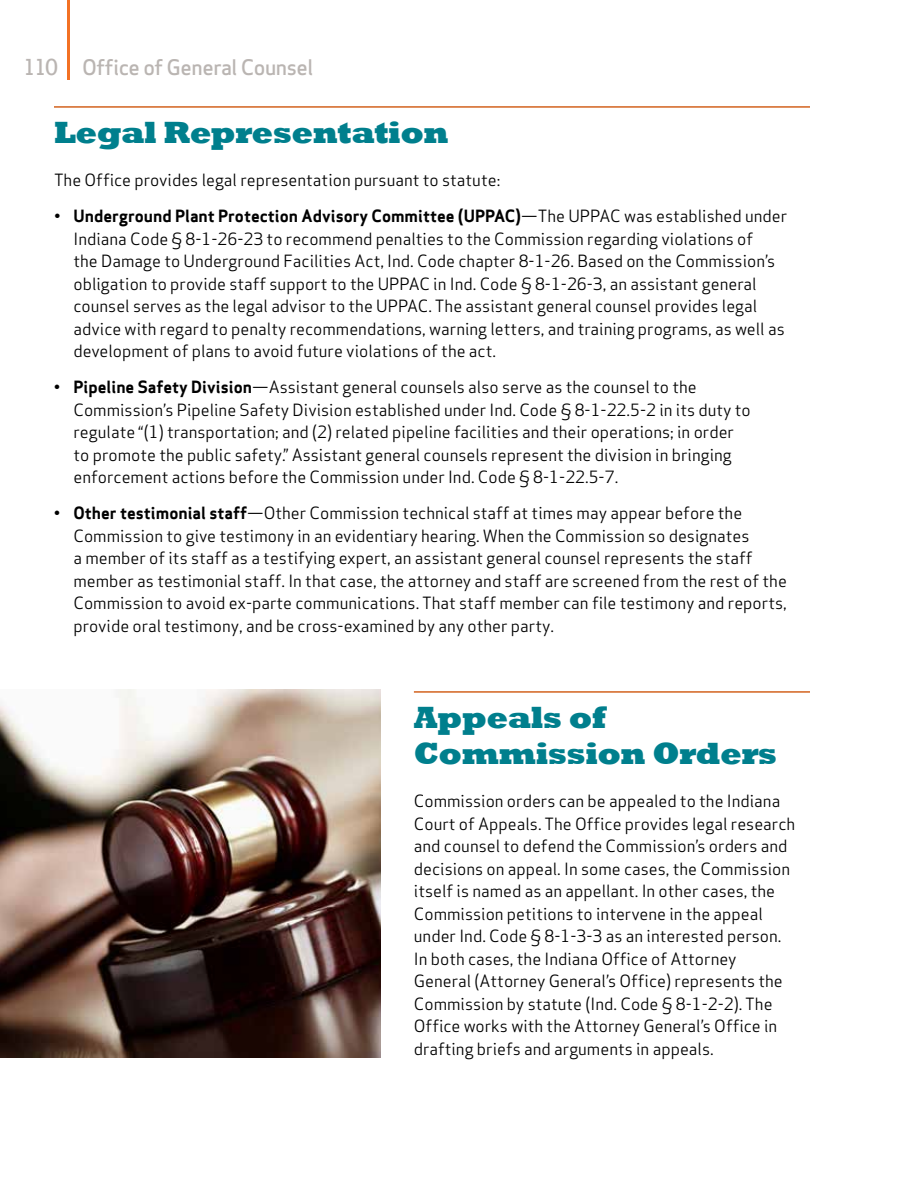
<style>
.page{position:relative;width:918px;height:1188px;background:#fff}
.page>*{position:absolute;margin:0;border:0;box-sizing:border-box;transform-origin:0 0}
.t1{font:800 31.5px/36px "Rockwell";letter-spacing:-.02em;color:#007f8d}
.t2{font:500 21px "Apex Sans";letter-spacing:-.02em;color:#bab5b2}
.t3{font:16.5px/22.5px "Apex Sans";color:#000}
.s1{font-family:"Rockwell";font-weight:400;font-size:24px}
.s2{font-weight:700}
</style>
<div class="page">
<hr style="left:68px;top:0;width:2px;height:79px;background:#f37124">
<hr style="left:54px;top:106px;width:756px;height:2px;background:#d2621e">
<hr style="left:414px;top:691px;width:396px;height:2px;background:#d2621e">
<img style="left:0;top:689px;width:380px;height:368px">
<p class="t2" style="left:23px;top:49px;width:292px"><span class="s1">110</span> Office of General Counsel</p>
<h1 class="t1" style="left:54px;top:115px;width:396px">Legal Representation</h1>
<p class="t3" style="left:54px;top:167px;width:448px">The Office provides legal representation pursuant to statute:</p>
<p class="t3" style="left:74px;top:203px;width:715px;text-indent:-20px">• <span class="s2">Underground Plant Protection Advisory Committee (UPPAC)</span>—The UPPAC was established under Indiana Code § 8-1-26-23 to recommend penalties to the Commission regarding violations of<br>the Damage to Underground Facilities Act, Ind. Code chapter 8-1-26. Based on the Commission’s obligation to provide staff support to the UPPAC in Ind. Code § 8-1-26-3, an assistant general counsel serves as the legal advisor to the UPPAC. The assistant general counsel provides legal advice with regard to penalty recommendations, warning letters, and training programs, as well as development of plans to avoid future violations of the act.</p>
<p class="t3" style="left:74px;top:374px;width:679px;text-indent:-20px">• <span class="s2">Pipeline Safety Division</span>—Assistant general counsels also serve as the counsel to the Commission’s Pipeline Safety Division established under Ind. Code § 8-1-22.5-2 in its duty to regulate “(1) transportation; and (2) related pipeline facilities and their operations; in order to promote the public safety.” Assistant general counsels represent the division in bringing enforcement actions before the Commission under Ind. Code § 8-1-22.5-7.</p>
<p class="t3" style="left:74px;top:500px;width:715px;text-indent:-20px">• <span class="s2">Other testimonial staff</span>—Other Commission technical staff at times may appear before the Commission to give testimony in an evidentiary hearing. When the Commission so designates<br>a member of its staff as a testifying expert, an assistant general counsel represents the staff member as testimonial staff. In that case, the attorney and staff are screened from the rest of the Commission to avoid ex-parte communications. That staff member can file testimony and reports, provide oral testimony, and be cross-examined by any other party.</p>
<h1 class="t1" style="left:414px;top:700px;width:365px">Appeals of<br>Commission Orders</h1>
<p class="t3" style="left:414px;top:788px;width:383px">Commission orders can be appealed to the Indiana Court of Appeals. The Office provides legal research and counsel to defend the Commission’s orders and decisions on appeal. In some cases, the Commission itself is named as an appellant. In other cases, the Commission petitions to intervene in the appeal under Ind. Code § 8-1-3-3 as an interested person.<br>In both cases, the Indiana Office of Attorney General (Attorney General’s Office) represents the Commission by statute (Ind. Code § 8-1-2-2). The Office works with the Attorney General’s Office in drafting briefs and arguments in appeals.</p>
</div>
